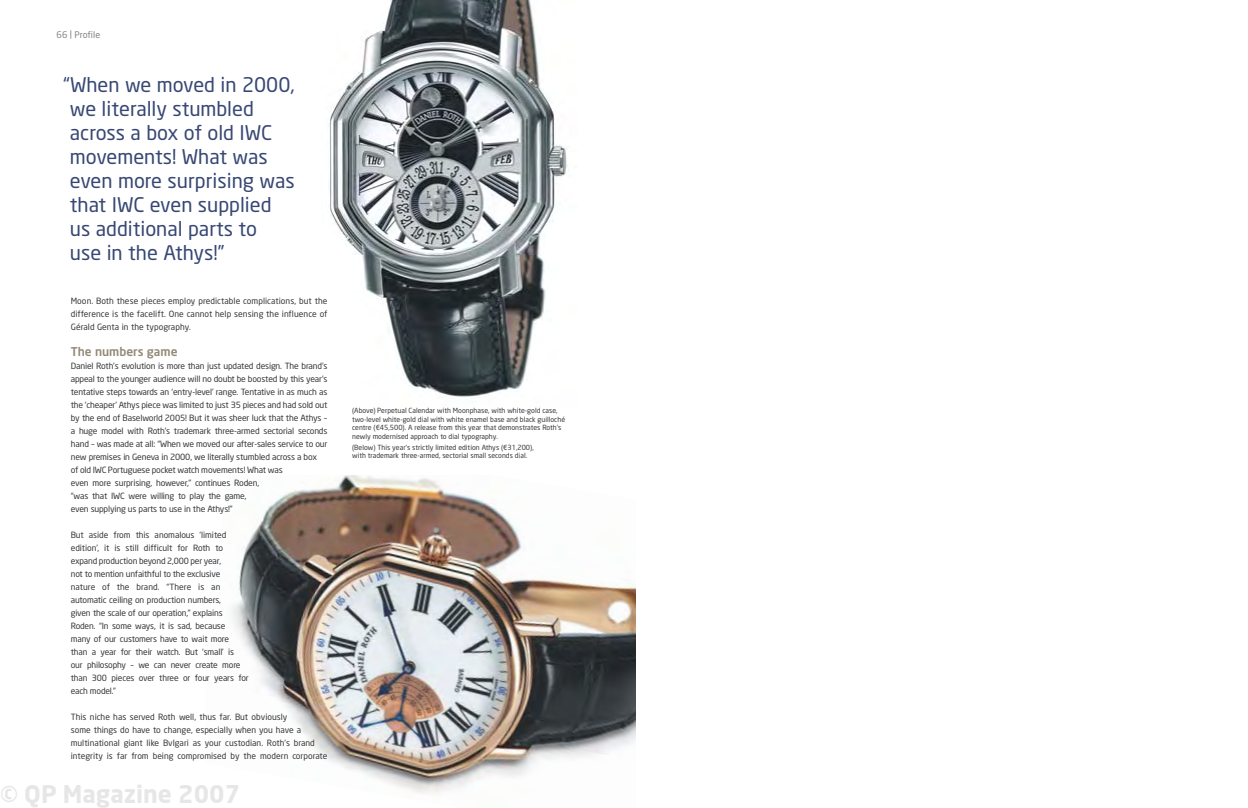
<style>
.page{position:relative;width:1248px;height:808px;background:#fff}
.page>*{position:absolute;margin:0;border:0;box-sizing:border-box;transform-origin:0 0}
.t1{font:700 24px "Neo Sans";color:rgb(0 0 0/.1)}
.t2{font:20px/24px "Neo Sans";color:#384874}
.t3{font:500 12px "Neo Sans";color:#928976}
.t4{font:9px "Neo Sans";color:#818284}
.t5{font:8.5px/13px "Neo Sans";letter-spacing:-.02em;color:#363739}
.t6{font:8.5px/13px "Neo Sans";color:#363739}
.t7{font:7px/8.4px "Neo Sans";color:#363739}
</style>
<div class="page">
<img style="left:328px;top:0;width:239px;height:399px">
<img style="left:232px;top:475px;width:403px;height:319px">
<p class="t4" style="left:57px;top:31px;width:45px">66 | Profile</p>
<h2 class="t2" style="left:70px;top:74px;width:226px;text-indent:-7px">“When we moved in 2000, we literally stumbled across a box of old IWC movements! What was even more surprising was that IWC even supplied us additional parts to<br>use in the Athys!”</h2>
<p class="t5" style="left:71px;top:295px;width:258px;text-align:justify">Moon. Both these pieces employ predictable complications, but the difference is the facelift. One cannot help sensing the influence of Gérald Genta in the typography.</p>
<h3 class="t3" style="left:71px;top:347px;width:108px">The numbers game</h3>
<p class="t5" style="left:71px;top:360px;width:258px">Daniel Roth’s evolution is more than just updated design. The brand’s appeal to the younger audience will no doubt be boosted by this year’s tentative steps towards an ‘entry-level’ range. Tentative in as much as the ‘cheaper’ Athys piece was limited to just 35 pieces and had sold out by the end of Baselworld 2005! But it was sheer luck that the Athys – a huge model with Roth’s trademark three-armed sectorial seconds hand – was made at all: “When we moved our after-sales service to our new premises in Geneva in 2000, we literally stumbled across a box<br>of old IWC Portuguese pocket watch movements! What was<br>even more surprising, however,” continues Roden,<br>“was that IWC were willing to play the game,<br>even supplying us parts to use in the Athys!”</p>
<p class="t5" style="left:71px;top:529px;width:179px">But aside from this anomalous ‘limited edition’, it is still difficult for Roth to expand production beyond 2,000 per year,<br>not to mention unfaithful to the exclusive<br>nature of the brand. “There is an automatic ceiling on production numbers,<br>given the scale of our operation,” explains Roden. “In some ways, it is sad, because<br>many of our customers have to wait more<br>than a year for their watch. But ‘small’ is<br>our philosophy – we can never create more than 300 pieces over three or four years for each model.”</p>
<p class="t6" style="left:71px;top:711px;width:258px">This niche has served Roth well, thus far. But obviously<br>some things do have to change, especially when you have a multinational giant like Bvlgari as your custodian. Roth’s brand integrity is far from being compromised by the modern corporate</p>
<h1 class="t1" style="left:0;top:778px;width:242px">© QP Magazine 2007</h1>
<p class="t7" style="left:352px;top:407px;width:214px">(Above) Perpetual Calendar with Moonphase, with white-gold case, two-level white-gold dial with white enamel base and black guilloché centre (€45,500). A release from this year that demonstrates Roth’s newly modernised approach to dial typography.</p>
<p class="t7" style="left:352px;top:443px;width:183px">(Below) This year’s strictly limited edition Athys (€31,200), with trademark three-armed, sectorial small seconds dial.</p>
</div>
